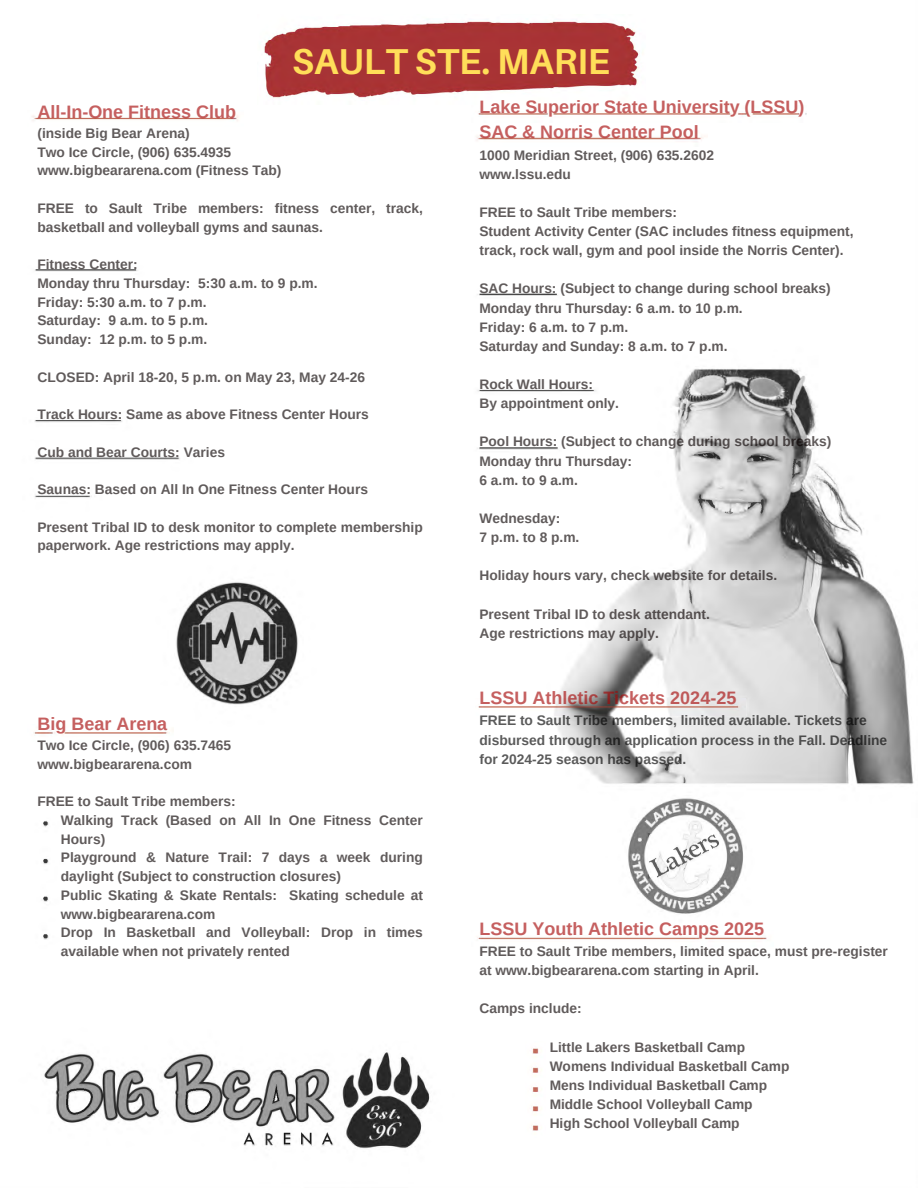
<style>
.page{position:relative;width:918px;height:1188px;background:#fff}
.page>*{position:absolute;margin:0;border:0;box-sizing:border-box;transform-origin:0 0}
.t1{font:700 36px "Aileron";color:#ffde59}
.t2{font:700 18px/24.8px "Arimo";color:#a60808}
.t3{font:700 13.8px/18.8px "Arimo";color:#090000}
.t4{font:700 13.8px/19.2px "Arimo";color:#000}
</style>
<div class="page">
<img style="left:34px;top:113px;width:880px;height:1036px">
<img style="left:264px;top:21px;width:375px;height:77px">
<img style="left:472px;top:113px;width:334px;height:9px">
<img style="left:32px;top:113px;width:211px;height:14px">
<img style="left:472px;top:130px;width:235px;height:17px">
<img style="left:472px;top:699px;width:273px;height:16px">
<img style="left:34px;top:725px;width:140px;height:16px">
<img style="left:472px;top:930px;width:301px;height:17px">
<img style="left:526px;top:1041px;width:20px;height:97px">
<h3 class="t1" style="left:292px;top:39px;width:319px">SAULT STE. MARIE</h3>
<h2 class="t2" style="left:37px;top:99px;width:200px">All-In-One Fitness Club</h2>
<p class="t3" style="left:37px;top:124px;width:246px">(inside Big Bear Arena)<br>Two Ice Circle, (906) 635.4935 www.bigbeararena.com (Fitness Tab)</p>
<p class="t3" style="left:37px;top:199px;width:387px">FREE to Sault Tribe members: fitness center, track, basketball and volleyball gyms and saunas.</p>
<p class="t3" style="left:37px;top:255px;width:282px">Fitness Center:<br>Monday thru Thursday: 5:30 a.m. to 9 p.m.<br>Friday: 5:30 a.m. to 7 p.m.<br>Saturday: 9 a.m. to 5 p.m.<br>Sunday: 12 p.m. to 5 p.m.</p>
<p class="t3" style="left:37px;top:367px;width:329px">CLOSED: April 18-20, 5 p.m. on May 23, May 24-26</p>
<p class="t3" style="left:37px;top:405px;width:333px">Track Hours: Same as above Fitness Center Hours</p>
<p class="t3" style="left:37px;top:442px;width:189px">Cub and Bear Courts: Varies</p>
<p class="t3" style="left:37px;top:480px;width:332px">Saunas: Based on All In One Fitness Center Hours</p>
<p class="t3" style="left:37px;top:517px;width:387px">Present Tribal ID to desk monitor to complete membership paperwork. Age restrictions may apply.</p>
<h2 class="t2" style="left:37px;top:711px;width:131px">Big Bear Arena</h2>
<p class="t3" style="left:37px;top:736px;width:195px">Two Ice Circle, (906) 635.7465 www.bigbeararena.com</p>
<p class="t3" style="left:61px;top:792px;width:364px;text-indent:-23px">FREE to Sault Tribe members:<br>Walking Track (Based on All In One Fitness Center Hours)<br>Playground &amp; Nature Trail: 7 days a week during daylight (Subject to construction closures)<br>Public Skating &amp; Skate Rentals: Skating schedule at www.bigbeararena.com<br>Drop In Basketball and Volleyball: Drop in times available when not privately rented</p>
<h2 class="t2" style="left:479px;top:95px;width:326px">Lake Superior State University (LSSU)<br>SAC &amp; Norris Center Pool</h2>
<p class="t3" style="left:479px;top:145px;width:236px;line-height:19.2px">1000 Meridian Street, (906) 635.2602 www.lssu.edu</p>
<p class="t3" style="left:479px;top:203px;width:376px;line-height:19.2px">FREE to Sault Tribe members:<br>Student Activity Center (SAC includes fitness equipment, track, rock wall, gym and pool inside the Norris Center).</p>
<p class="t3" style="left:479px;top:279px;width:353px;line-height:19.2px">SAC Hours: (Subject to change during school breaks)<br>Monday thru Thursday: 6 a.m. to 10 p.m.<br>Friday: 6 a.m. to 7 p.m.<br>Saturday and Sunday: 8 a.m. to 7 p.m.</p>
<p class="t3" style="left:479px;top:375px;width:141px;line-height:19.2px">Rock Wall Hours:<br>By appointment only.</p>
<p class="t3" style="left:479px;top:432px;width:353px">Pool Hours: (Subject to change during school breaks)<br>Monday thru Thursday:<br>6 a.m. to 9 a.m.</p>
<p class="t3" style="left:479px;top:509px;width:101px;line-height:19.2px">Wednesday:<br>7 p.m. to 8 p.m.</p>
<p class="t3" style="left:479px;top:566px;width:299px">Holiday hours vary, check website for details.</p>
<p class="t3" style="left:479px;top:604px;width:232px;line-height:19.2px">Present Tribal ID to desk attendant.<br>Age restrictions may apply.</p>
<h2 class="t2" style="left:479px;top:685px;width:258px">LSSU Athletic Tickets 2024-25</h2>
<p class="t4" style="left:479px;top:711px;width:409px">FREE to Sault Tribe members, limited available. Tickets are disbursed through an application process in the Fall. Deadline for 2024-25 season has passed.</p>
<h2 class="t2" style="left:479px;top:916px;width:286px">LSSU Youth Athletic Camps 2025</h2>
<p class="t3" style="left:479px;top:942px;width:410px;line-height:19.2px">FREE to Sault Tribe members, limited space, must pre-register at www.bigbeararena.com starting in April.</p>
<p class="t3" style="left:479px;top:999px;width:104px">Camps include:</p>
<p class="t3" style="left:550px;top:1037px;width:241px;line-height:19.2px">Little Lakers Basketball Camp<br>Womens Individual Basketball Camp<br>Mens Individual Basketball Camp<br>Middle School Volleyball Camp<br>High School Volleyball Camp</p>
</div>
